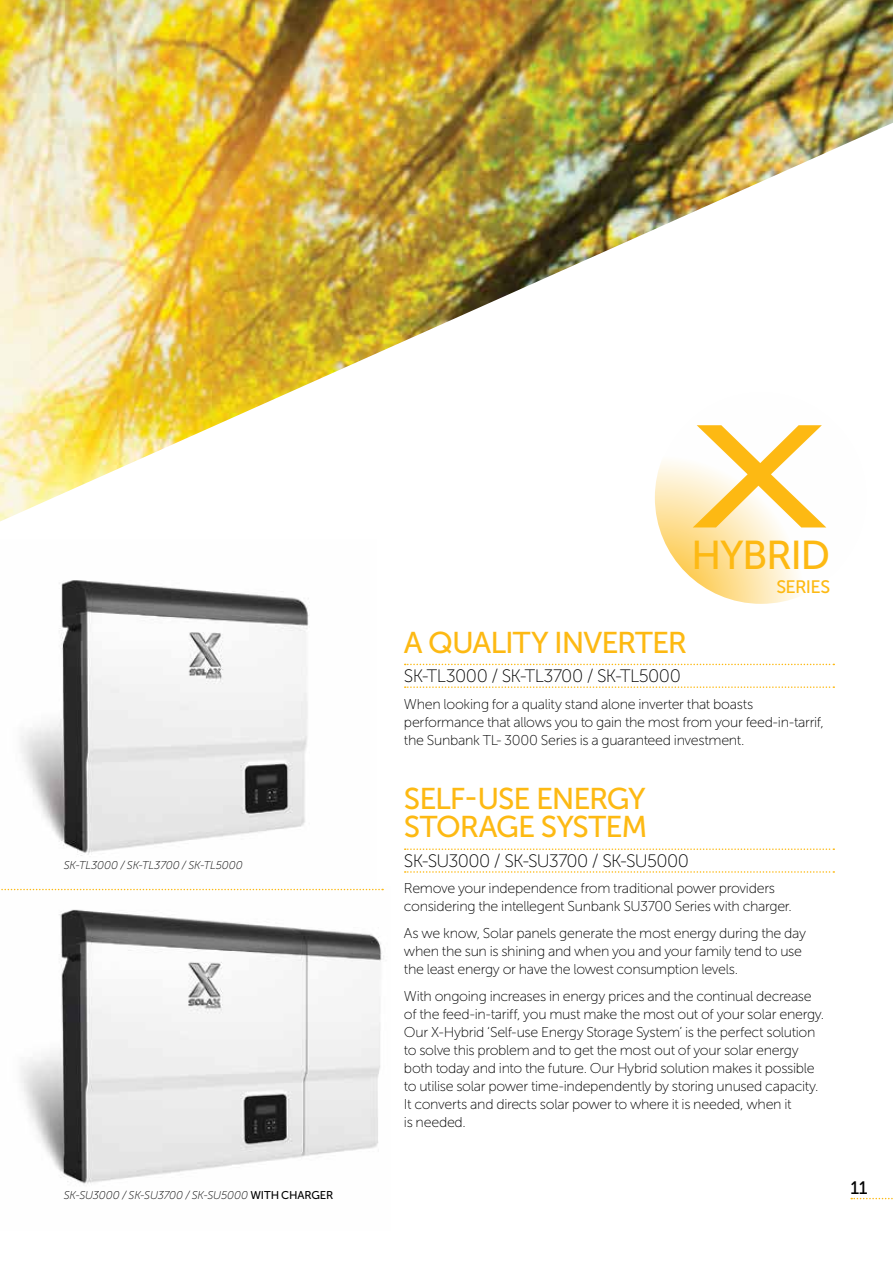
<style>
.page{position:relative;width:893px;height:1263px;background:#fff}
.page>*{position:absolute;margin:0;border:0;box-sizing:border-box;transform-origin:0 0}
.t1{font:140.55px "Good Times Rg";color:#fdb913}
.t2{font:40.2px "Museo Sans 500";color:#fdb913}
.t3{font:30px/28.8px "Museo Sans 500";letter-spacing:-.035em;color:#fdb913}
.t4{font:18px "Museo Sans 100";letter-spacing:-.035em;color:#000}
.t5{font:18px "Museo Sans 500";color:#fdb913}
.t6{font:18px "Museo Sans 500";color:#000}
.t7{font:14.25px/18px "Museo Sans 100";letter-spacing:-.02em;color:#000}
.t8{font:italic 11.25px "Museo Sans 100";letter-spacing:-.015em;color:#000}
.s1{font-family:"Museo Sans 500";font-style:normal}
</style>
<div class="page">
<svg style="left:405px;top:848px;width:429px;height:2px"></svg>
<svg style="left:405px;top:871px;width:429px;height:2px"></svg>
<img style="left:21px;top:707px;width:287px;height:149px">
<img style="left:1px;top:888px;width:383px;height:296px">
<svg style="left:1px;top:889px;width:382px;height:1px"></svg>
<svg style="left:0;top:521px;width:835px;height:186px"></svg>
<img style="left:0;top:0;width:893px;height:521px">
<svg style="left:851px;top:1198px;width:42px;height:1px"></svg>
<p class="t8" style="left:64px;top:859px;width:180px">SK-TL3000 / SK-TL3700 / SK-TL5000</p>
<p class="t8" style="left:64px;top:1189px;width:242px">SK-SU3000 / SK-SU3700 / SK-SU5000 <span class="s1">WITH CHARGER</span></p>
<h1 class="t1" style="left:690px;top:390px;width:142px">X</h1>
<h2 class="t2" style="left:691px;top:533px;width:141px">HYBRID</h2>
<p class="t5" style="left:776px;top:577px;width:55px">SERIES</p>
<h3 class="t3" style="left:404px;top:628px;width:285px">A QUALITY I NVERTER</h3>
<p class="t4" style="left:404px;top:666px;width:278px">SK-TL3000 / SK-TL3700 / SK-TL5000</p>
<p class="t7" style="left:404px;top:695px;width:421px">When looking for a quality stand alone inverter that boasts performance that allows you to gain the most from your feed-in-tarrif, the Sunbank TL- 3000 Series is a guaranteed investment.</p>
<h3 class="t3" style="left:404px;top:784px;width:243px">SELF-USE ENERGY<br>STORAGE SYSTEM</h3>
<p class="t4" style="left:404px;top:851px;width:287px">SK-SU3000 / SK-SU3700 / SK-SU5000</p>
<p class="t7" style="left:404px;top:880px;width:389px">Remove your independence from traditional power providers considering the intellegent Sunbank SU3700 Series with charger.</p>
<p class="t7" style="left:404px;top:924px;width:404px">As we know, Solar panels generate the most energy during the day when the sun is shining and when you and your family tend to use the least energy or have the lowest consumption levels.</p>
<p class="t7" style="left:404px;top:987px;width:422px">With ongoing increases in energy prices and the continual decrease of the feed-in-tariff, you must make the most out of your solar energy.<br>Our X-Hybrid ‘Self-use Energy Storage System’ is the perfect solution to solve this problem and to get the most out of your solar energy both today and into the future. Our Hybrid solution makes it possible to utilise solar power time-independently by storing unused capacity.<br>It converts and directs solar power to where it is needed, when it<br>is needed.</p>
<p class="t6" style="left:850px;top:1177px;width:19px">11</p>
</div>
